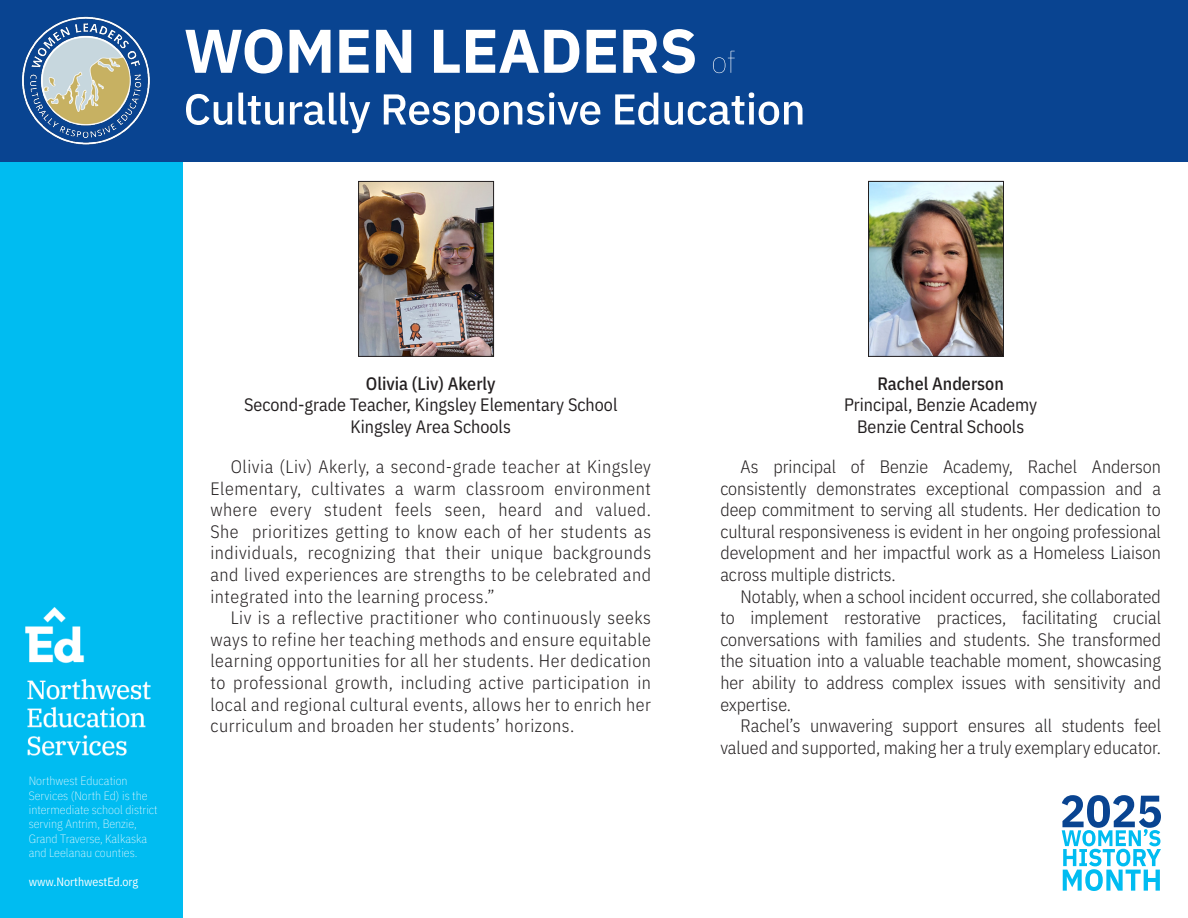
<style>
.page{position:relative;width:1188px;height:918px;background:#fff}
.page>*{position:absolute;margin:0;border:0;box-sizing:border-box;transform-origin:0 0}
.t1{font:300 18px/21.6px "IBM Plex Sans Cond";color:#231f20;text-align:justify}
.t2{font:18px "IBM Plex Sans Cond";color:#231f20}
.t3{font:18px "IBM Plex Sans Cond Medm";color:#231f20}
.t4{font:300 expanded 12px/14.4px "IBM Plex Sans Cond";color:#fff}
.t5{font:12px "IBM Plex Sans Cond";color:#fff}
</style>
<div class="page">
<div style="left:0;top:0;width:183px;height:918px;background:#00bcf1"></div>
<div style="left:0;top:0;width:1188px;height:162px;background:#094491"></div>
<img style="left:26px;top:607px;width:125px;height:148px">
<svg style="left:1062px;top:795px;width:99px;height:96px"></svg>
<svg style="left:186px;top:92px;width:616px;height:41px"></svg>
<svg style="left:185px;top:29px;width:550px;height:45px"></svg>
<img style="left:22px;top:16px;width:128px;height:129px">
<img style="left:360px;top:183px;width:132px;height:172px">
<div style="left:358px;top:181px;width:136px;height:176px;border:1px solid #231f20"></div>
<img style="left:870px;top:183px;width:132px;height:172px">
<div style="left:868px;top:181px;width:136px;height:176px;border:1px solid #231f20"></div>
<p class="t4" style="left:29px;top:773px;width:130px">Northwest Education<br>Services (North Ed) is the intermediate school district serving Antrim, Benzie,<br>Grand Traverse, Kalkaska and Leelanau counties.</p>
<p class="t5" style="left:29px;top:872px;width:111px">www.NorthwestEd.org</p>
<p class="t3" style="left:366px;top:369px;width:131px">Olivia (Liv) Akerly</p>
<p class="t2" style="left:244px;top:391px;width:375px">Second-grade Teacher, Kingsley Elementary School</p>
<p class="t2" style="left:351px;top:413px;width:162px">Kingsley Area Schools</p>
<p class="t1" style="left:210px;top:454px;width:442px;text-indent:20px">Olivia (Liv) Akerly, a second-grade teacher at Kingsley Elementary, cultivates a warm classroom environment where every student feels seen, heard and valued.<br>She prioritizes getting to know each of her students as individuals, recognizing that their unique backgrounds and lived experiences are strengths to be celebrated and integrated into the learning process.”</p>
<p class="t1" style="left:210px;top:606px;width:442px;text-indent:20px">Liv is a reflective practitioner who continuously seeks ways to refine her teaching methods and ensure equitable learning opportunities for all her students. Her dedication to professional growth, including active participation in local and regional cultural events, allows her to enrich her curriculum and broaden her students’ horizons.</p>
<p class="t3" style="left:878px;top:369px;width:128px">Rachel Anderson</p>
<p class="t2" style="left:844px;top:391px;width:195px">Principal, Benzie Academy</p>
<p class="t2" style="left:857px;top:413px;width:169px">Benzie Central Schools</p>
<p class="t1" style="left:720px;top:454px;width:442px;text-indent:20px">As principal of Benzie Academy, Rachel Anderson consistently demonstrates exceptional compassion and a deep commitment to serving all students. Her dedication to cultural responsiveness is evident in her ongoing professional development and her impactful work as a Homeless Liaison across multiple districts.</p>
<p class="t1" style="left:720px;top:584px;width:442px;text-indent:20px">Notably, when a school incident occurred, she collaborated to implement restorative practices, facilitating crucial conversations with families and students. She transformed the situation into a valuable teachable moment, showcasing her ability to address complex issues with sensitivity and expertise.</p>
<p class="t1" style="left:720px;top:714px;width:442px;text-align:right">Rachel’s unwavering support ensures all students feel valued and supported, making her a truly exemplary educator.</p>
</div>
